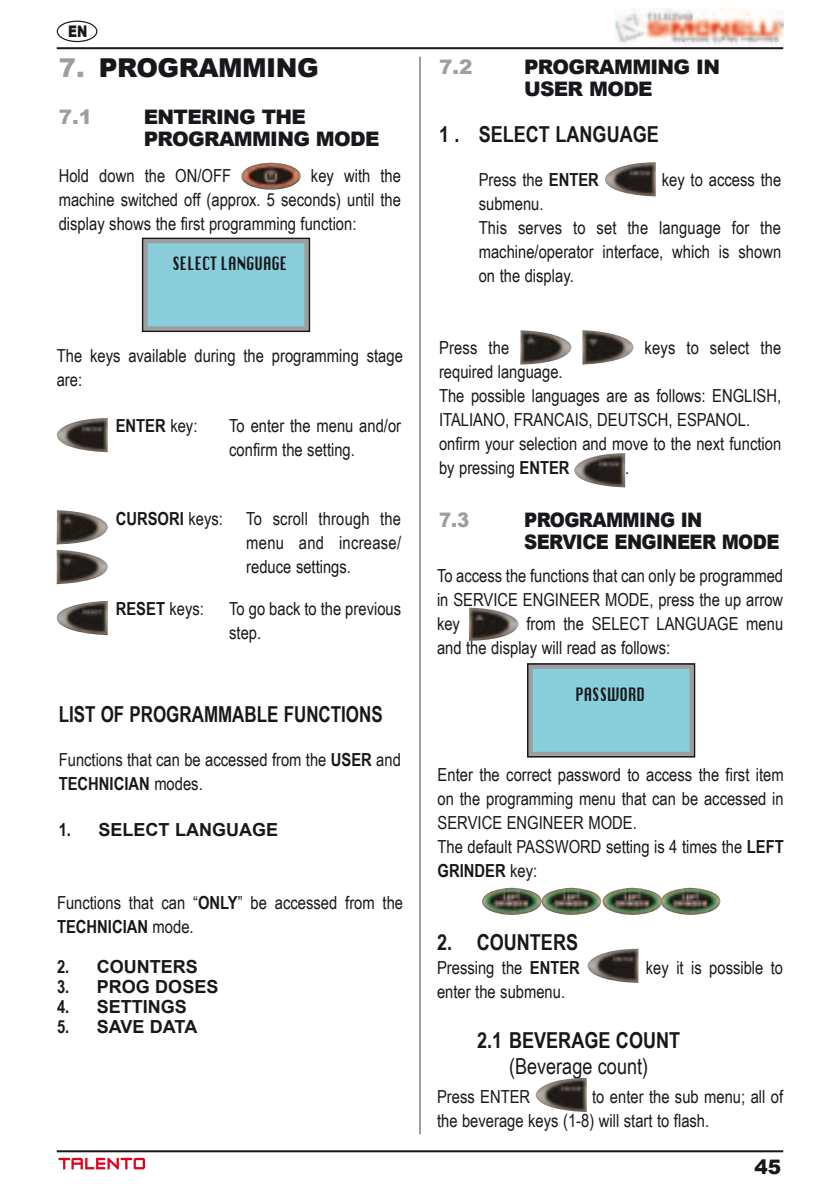
<style>
.page{position:relative;width:840px;height:1191px;background:#fff}
.page>*{position:absolute;margin:0;border:0;box-sizing:border-box;transform-origin:0 0}
.t1{font:900 26px "Arial";letter-spacing:-.02em;color:#1a171c}
.t2{font:700 22px "Arial Narrow";color:#1a171c}
.t3{font:700 22px "Arial Narrow";color:#1a171c;scale:.94 1}
.t4{font:22px "Arial Narrow";color:#1a171c}
.t5{font:900 20px/22px "Arial";letter-spacing:-.035em;color:#1a171c}
.t6{font:900 20px/22px "Arial";letter-spacing:-.035em;color:#1a171c;scale:.91 1}
.t7{font:900 20px "Arial";color:#9d9ea0}
.t8{font:900 20px "Arial";color:#9d9ea0;scale:.91 1}
.t9{font:18px/24px "Arial Narrow";color:#1a171c}
.t10{font:700 18px "Arial";color:#1a171c}
.t11{font:700 18px "Arial Narrow";color:#1a171c}
.t12{font:18px "Chicago";color:#1a171c;scale:.7 1}
.t13{font:700 18px "Arial";letter-spacing:-.035em;color:#1a171c}
.t14{font:900 16px "Arial";color:#1a171c;scale:.77 1}
.s1{color:#9d9ea0}
.s2{font-weight:400}
.s3{font-weight:700}
.s4{font-family:"Arial Narrow"}
</style>
<div class="page">
<hr style="left:57px;top:47px;width:725px;height:2px;background:#1a171c">
<img style="left:615px;top:9px;width:167px;height:36px">
<hr style="left:57px;top:1150px;width:725px;height:2px;background:#1a171c">
<svg style="left:58px;top:1157px;width:87px;height:12px"></svg>
<hr style="left:419px;top:57px;width:2px;height:1077px;background:#9d9ea0">
<div style="left:57px;top:21px;width:40px;height:21px;border:1px solid #1a171c;border-radius:50%"></div>
<div style="left:142px;top:238px;width:168px;height:94px;border:6px solid #1a171c"></div>
<div style="left:145px;top:240px;width:162px;height:89px;background:#88cedb"></div>
<div style="left:143px;top:239px;width:165px;height:91px;border:4px solid #9d9ea0"></div>
<img style="left:604px;top:162px;width:51px;height:34px">
<img style="left:520px;top:330px;width:51px;height:35px">
<img style="left:582px;top:330px;width:51px;height:34px">
<img style="left:574px;top:453px;width:50px;height:34px">
<img style="left:241px;top:163px;width:60px;height:27px">
<img style="left:57px;top:418px;width:51px;height:34px">
<img style="left:57px;top:510px;width:51px;height:34px">
<img style="left:57px;top:550px;width:51px;height:34px">
<img style="left:57px;top:601px;width:51px;height:34px">
<img style="left:469px;top:607px;width:49px;height:34px">
<img style="left:482px;top:887px;width:178px;height:28px">
<img style="left:660px;top:887px;width:60px;height:28px">
<img style="left:587px;top:948px;width:51px;height:35px">
<img style="left:535px;top:1077px;width:51px;height:35px">
<div style="left:526px;top:663px;width:168px;height:94px;border:6px solid #1a171c"></div>
<div style="left:529px;top:666px;width:162px;height:88px;background:#88cedb"></div>
<div style="left:528px;top:665px;width:165px;height:91px;border:4px solid #9d9ea0"></div>
<p class="t14" style="left:68px;top:20px;width:26px">EN</p>
<h1 class="t1" style="left:59px;top:49px;width:261px"><span class="s1">7.</span> PROGRAMMING</h1>
<p class="t7" style="left:59px;top:102px;width:35px">7.1</p>
<p class="t5" style="left:144px;top:105px;width:237px">ENTERING THE<br>PROGRAMMING MODE</p>
<p class="t9" style="left:59px;top:163px;width:174px">Hold down the ON/OFF</p>
<p class="t9" style="left:59px;top:163px;width:343px;text-align:justify;text-indent:252px">key with the machine switched off (approx. 5 seconds) until the display shows the first programming function:</p>
<p class="t12" style="left:172px;top:249px;width:165px">SELECT LANGUAGE</p>
<p class="t9" style="left:57px;top:343px;width:347px">The keys available during the programming stage are:</p>
<p class="t11" style="left:116px;top:412px;width:83px">ENTER <span class="s2">key:</span></p>
<p class="t9" style="left:229px;top:413px;width:173px">To enter the menu and/or confirm the setting.</p>
<p class="t11" style="left:116px;top:505px;width:109px">CURSORI <span class="s2">keys:</span></p>
<p class="t9" style="left:246px;top:506px;width:156px;text-align:justify">To scroll through the menu and increase/ reduce settings.</p>
<p class="t11" style="left:116px;top:595px;width:90px">RESET <span class="s2">keys:</span></p>
<p class="t9" style="left:229px;top:596px;width:173px">To go back to the previous step.</p>
<p class="t3" style="left:59px;top:698px;width:346px">LIST OF PROGRAMMABLE FUNCTIONS</p>
<p class="t9" style="left:59px;top:747px;width:343px">Functions that can be accessed from the <span class="s3">USER</span> and<br><span class="s3">TECHNICIAN</span> modes.</p>
<p class="t10" style="left:59px;top:817px;width:221px"><span class="s4">1.</span> SELECT LANGUAGE</p>
<p class="t9" style="left:57px;top:889px;width:347px">Functions that can “<span class="s3">ONLY</span>” be accessed from the<br><span class="s3">TECHNICIAN</span> mode.</p>
<p class="t10" style="left:57px;top:954px;width:142px"><span class="s4">2.</span> COUNTERS</p>
<p class="t10" style="left:57px;top:974px;width:163px"><span class="s4">3.</span> PROG DOSES</p>
<p class="t10" style="left:57px;top:994px;width:131px"><span class="s4">4.</span> SETTINGS</p>
<p class="t13" style="left:57px;top:1014px;width:142px"><span class="s4">5.</span> SAVE DATA</p>
<p class="t7" style="left:439px;top:52px;width:35px">7.2</p>
<p class="t5" style="left:524px;top:55px;width:197px">PROGRAMMING IN<br>USER MODE</p>
<p class="t2" style="left:439px;top:117px;width:221px">1 . SELECT LANGUAGE</p>
<p class="t9" style="left:478px;top:167px;width:122px">Press the <span class="s3">ENTER</span></p>
<p class="t9" style="left:661px;top:167px;width:121px">key to access the</p>
<p class="t9" style="left:478px;top:191px;width:304px">submenu.<br>This serves to set the language for the machine/operator interface, which is shown on the display.</p>
<p class="t9" style="left:439px;top:335px;width:72px">Press the</p>
<p class="t9" style="left:644px;top:335px;width:138px">keys to select the</p>
<p class="t9" style="left:439px;top:359px;width:343px">required language.<br>The possible languages are as follows: ENGLISH, ITALIANO, FRANCAIS, DEUTSCH, ESPANOL. onfirm your selection and move to the next function by pressing <span class="s3">ENTER</span></p>
<p class="t9" style="left:624px;top:455px;width:6px">.</p>
<p class="t8" style="left:439px;top:505px;width:35px">7.3</p>
<p class="t6" style="left:524px;top:508px;width:282px">PROGRAMMING IN<br>SERVICE ENGINEER MODE</p>
<p class="t9" style="left:437px;top:563px;width:347px;text-align:justify">To access the functions that can only be programmed in SERVICE ENGINEER MODE, press the up arrow key</p>
<p class="t9" style="left:437px;top:611px;width:347px;text-indent:89px">from the SELECT LANGUAGE menu and the display will read as follows:</p>
<p class="t12" style="left:575px;top:680px;width:12px">PASS</p>
<p class="t12" style="left:606px;top:680px;width:31px">WORD</p>
<p class="t9" style="left:437px;top:762px;width:347px">Enter the correct password to access the first item on the programming menu that can be accessed in SERVICE ENGINEER MODE.<br>The default PASSWORD setting is 4 times the <span class="s3">LEFT GRINDER</span> key:</p>
<p class="t2" style="left:437px;top:925px;width:142px">2. COUNTERS</p>
<p class="t9" style="left:437px;top:954px;width:144px">Pressing the <span class="s3">ENTER</span></p>
<p class="t9" style="left:645px;top:954px;width:139px">key it is possible to</p>
<p class="t9" style="left:437px;top:978px;width:130px">enter the submenu.</p>
<p class="t2" style="left:477px;top:1023px;width:204px">2.1 BEVERAGE COUNT</p>
<p class="t4" style="left:509px;top:1049px;width:140px">(Beverage count)</p>
<p class="t9" style="left:437px;top:1084px;width:95px">Press ENTER</p>
<p class="t9" style="left:437px;top:1084px;width:347px;text-indent:155px">to enter the sub menu; all of the beverage keys (1-8) will start to flash.</p>
<p class="t5" style="left:754px;top:1155px;width:28px">45</p>
</div>
